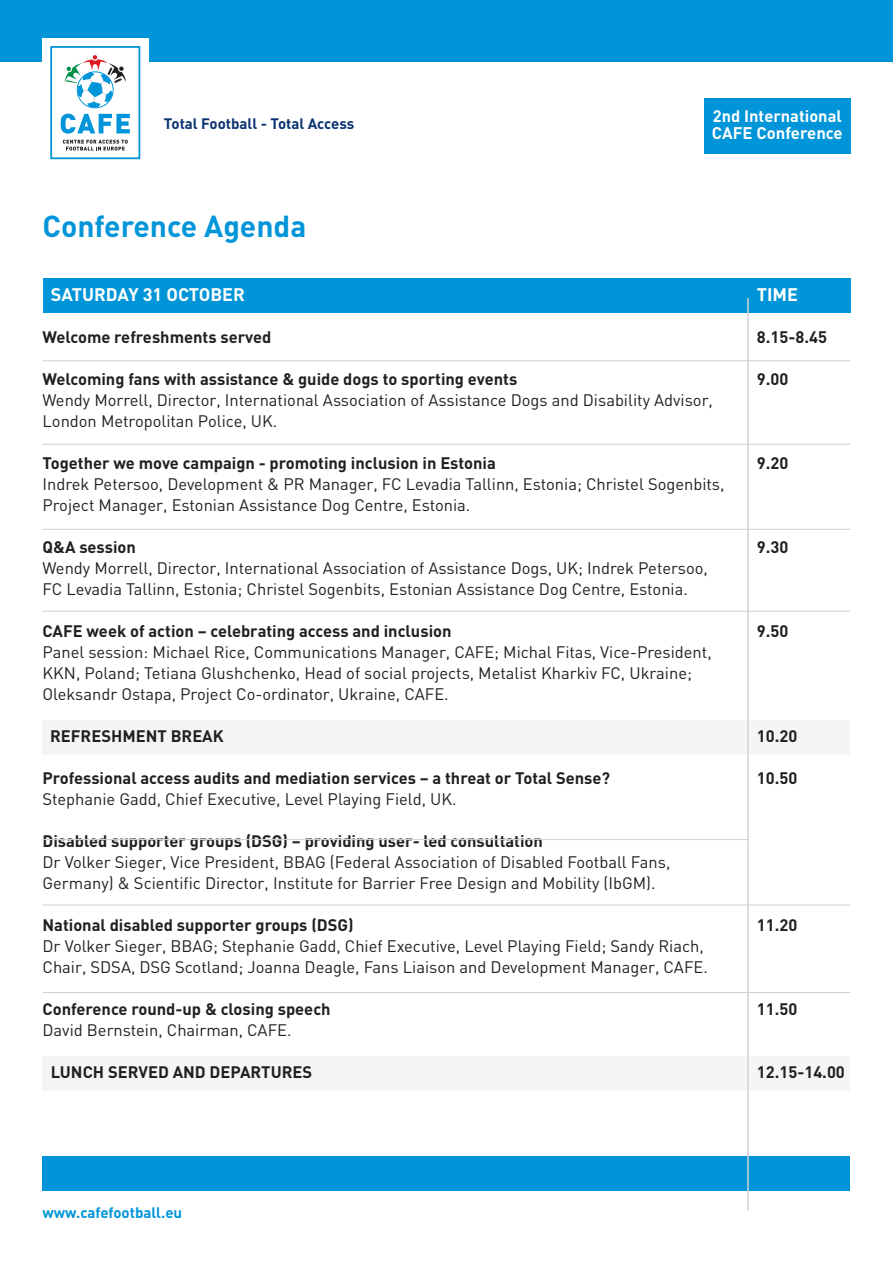
<style>
.page{position:relative;width:893px;height:1263px;background:#fff}
.page>*{position:absolute;margin:0;border:0;box-sizing:border-box;transform-origin:0 0}
.t1{font:700 30px "DIN";color:#0095d9}
.t2{font:700 18px "DIN";color:#fff}
.t3{font:700 16.65px "DIN";color:#fff}
.t4{font:16.5px/21px "DIN";color:#231f20}
.t5{font:700 16.5px "DIN";color:#231f20}
.t6{font:700 16.5px "DIN";color:#fff}
.t7{font:700 15px "DIN";color:#0b3270}
.t8{font:700 15px "DIN";color:#0095d9}
</style>
<div class="page">
<div style="left:43px;top:720px;width:807px;height:34px;background:#f5f5f6"></div>
<div style="left:43px;top:1056px;width:807px;height:34px;background:#f5f5f6"></div>
<hr style="left:43px;top:444px;width:807px;height:1px;background:#d1d2d4">
<hr style="left:43px;top:360px;width:807px;height:1px;background:#d1d2d4">
<hr style="left:43px;top:529px;width:807px;height:1px;background:#d1d2d4">
<hr style="left:43px;top:611px;width:807px;height:1px;background:#d1d2d4">
<div style="left:43px;top:278px;width:807px;height:34px;background:#0095d9"></div>
<hr style="left:43px;top:839px;width:706px;height:1px;background:#d1d2d4">
<hr style="left:43px;top:904px;width:807px;height:1px;background:#d1d2d4">
<hr style="left:43px;top:992px;width:807px;height:1px;background:#d1d2d4">
<div style="left:0;top:0;width:893px;height:62px;background:#0095d9"></div>
<div style="left:43px;top:38px;width:106px;height:128px;background:#fff"></div>
<div style="left:50px;top:46px;width:90px;height:113px;border:2px solid #0095d9"></div>
<div style="left:92px;top:54px;width:6px;height:7px;border:1px solid #fff;border-radius:50%"></div>
<svg style="left:64px;top:55px;width:62px;height:53px"></svg>
<svg style="left:63px;top:140px;width:65px;height:10px"></svg>
<svg style="left:61px;top:114px;width:69px;height:20px"></svg>
<div style="left:43px;top:1157px;width:807px;height:34px;background:#0095d9"></div>
<hr style="left:747px;top:298px;width:2px;height:913px;background:#d1d2d4">
<div style="left:704px;top:98px;width:146px;height:56px;background:#0095d9"></div>
<p class="t7" style="left:164px;top:115px;width:192px">Total Football - Total Access</p>
<h1 class="t1" style="left:43px;top:209px;width:265px">Conference Agenda</h1>
<p class="t6" style="left:713px;top:107px;width:130px">2nd International</p>
<p class="t3" style="left:712px;top:124px;width:132px">CAFE Conference</p>
<p class="t2" style="left:51px;top:284px;width:196px">SATURDAY 31 OCTOBER</p>
<p class="t2" style="left:757px;top:284px;width:43px">TIME</p>
<p class="t5" style="left:43px;top:328px;width:231px">Welcome refreshments served</p>
<p class="t5" style="left:757px;top:328px;width:72px">8.15-8.45</p>
<p class="t5" style="left:43px;top:370px;width:476px">Welcoming fans with assistance &amp; guide dogs to sporting events</p>
<p class="t5" style="left:757px;top:370px;width:33px">9.00</p>
<p class="t4" style="left:43px;top:390px;width:672px">Wendy Morrell, Director, International Association of Assistance Dogs and Disability Advisor,<br>London Metropolitan Police, UK.</p>
<p class="t5" style="left:43px;top:454px;width:455px">Together we move campaign - promoting inclusion in Estonia</p>
<p class="t5" style="left:757px;top:454px;width:33px">9.20</p>
<p class="t4" style="left:43px;top:474px;width:683px">Indrek Petersoo, Development &amp; PR Manager, FC Levadia Tallinn, Estonia; Christel Sogenbits,<br>Project Manager, Estonian Assistance Dog Centre, Estonia.</p>
<p class="t5" style="left:43px;top:538px;width:95px">Q&amp;A session</p>
<p class="t5" style="left:757px;top:538px;width:33px">9.30</p>
<p class="t4" style="left:43px;top:558px;width:667px">Wendy Morrell, Director, International Association of Assistance Dogs, UK; Indrek Petersoo,<br>FC Levadia Tallinn, Estonia; Christel Sogenbits, Estonian Assistance Dog Centre, Estonia.</p>
<p class="t5" style="left:43px;top:622px;width:411px">CAFE week of action – celebrating access and inclusion</p>
<p class="t5" style="left:757px;top:622px;width:33px">9.50</p>
<p class="t4" style="left:43px;top:642px;width:671px">Panel session: Michael Rice, Communications Manager, CAFE; Michal Fitas, Vice-President,<br>KKN, Poland; Tetiana Glushchenko, Head of social projects, Metalist Kharkiv FC, Ukraine;<br>Oleksandr Ostapa, Project Co-ordinator, Ukraine, CAFE.</p>
<p class="t5" style="left:50px;top:727px;width:175px">REFRESHMENT BREAK</p>
<p class="t5" style="left:757px;top:727px;width:42px">10.20</p>
<p class="t5" style="left:43px;top:769px;width:569px">Professional access audits and mediation services – a threat or Total Sense?</p>
<p class="t5" style="left:757px;top:769px;width:42px">10.50</p>
<p class="t4" style="left:43px;top:789px;width:416px">Stephanie Gadd, Chief Executive, Level Playing Field, UK.</p>
<p class="t5" style="left:43px;top:832px;width:502px">Disabled supporter groups (DSG) – providing user- led consultation</p>
<p class="t4" style="left:43px;top:852px;width:629px">Dr Volker Sieger, Vice President, BBAG (Federal Association of Disabled Football Fans,<br>Germany) &amp; Scientific Director, Institute for Barrier Free Design and Mobility (IbGM).</p>
<p class="t5" style="left:43px;top:916px;width:313px">National disabled supporter groups (DSG)</p>
<p class="t5" style="left:757px;top:916px;width:42px">11.20</p>
<p class="t4" style="left:43px;top:936px;width:667px">Dr Volker Sieger, BBAG; Stephanie Gadd, Chief Executive, Level Playing Field; Sandy Riach,<br>Chair, SDSA, DSG Scotland; Joanna Deagle, Fans Liaison and Development Manager, CAFE.</p>
<p class="t5" style="left:43px;top:1000px;width:290px">Conference round-up &amp; closing speech</p>
<p class="t5" style="left:757px;top:1000px;width:42px">11.50</p>
<p class="t4" style="left:43px;top:1020px;width:251px">David Bernstein, Chairman, CAFE.</p>
<p class="t5" style="left:51px;top:1063px;width:263px">LUNCH SERVED AND DEPARTURES</p>
<p class="t5" style="left:757px;top:1063px;width:89px">12.15-14.00</p>
<p class="t8" style="left:43px;top:1203px;width:141px">www.cafefootball.eu</p>
</div>
